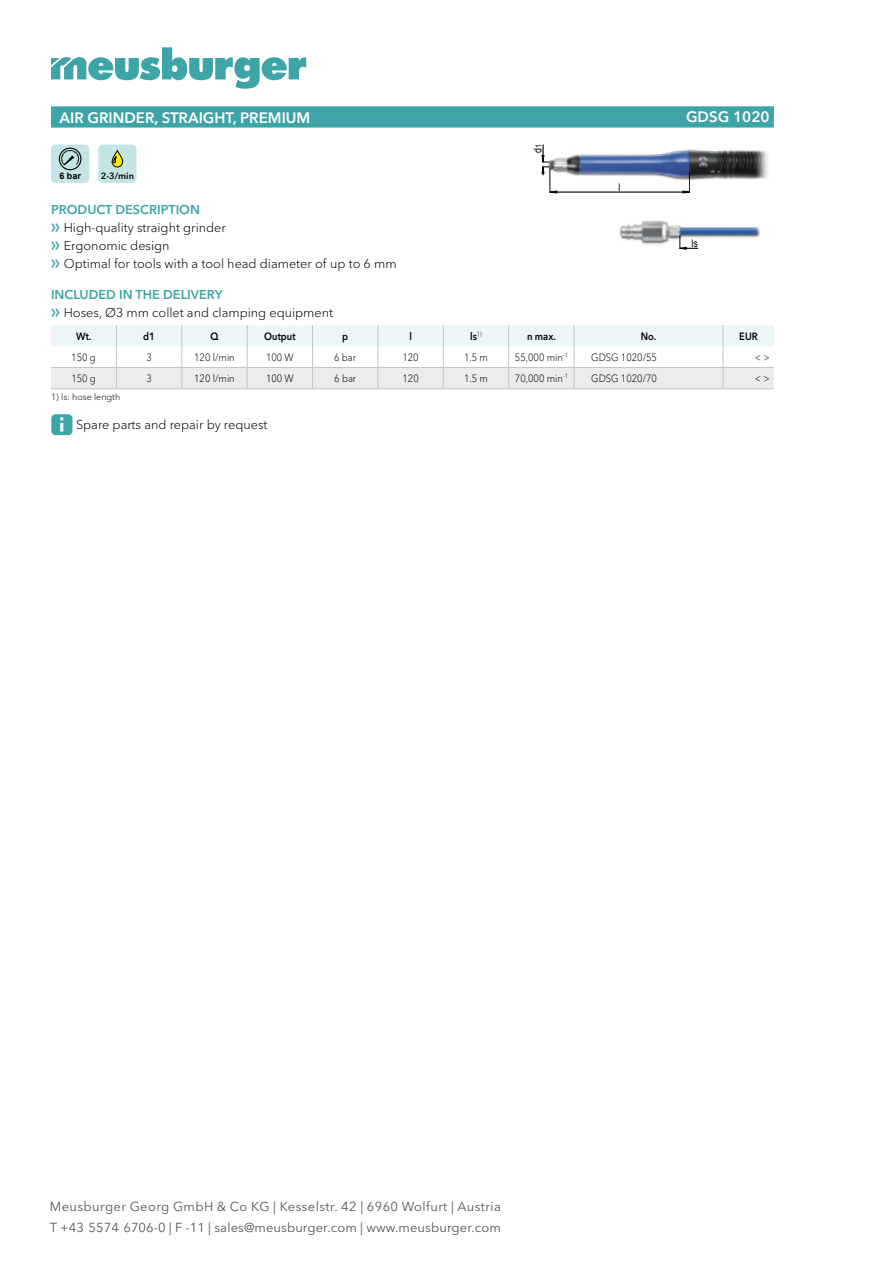
<style>
.page{position:relative;width:893px;height:1263px;background:#fff}
.page>*{position:absolute;margin:0;border:0;box-sizing:border-box;transform-origin:0 0}
.t1{font:600 15px "Avenir Next W1 G";color:#fff}
.t2{font:12.9px/20.7px "Avenir Next W1 G";letter-spacing:.01em;color:#575756}
.t3{font:300 12.75px/18px "Avenir Next W1 G";color:#000}
.t4{font:300 10.5px "Avenir Next W1 G";color:#000;scale:.9 1}
.t5{font:600 10.5px "Avenir Next W1 G";color:#000;scale:.9 1}
.t6{font:10.5px "Arial";color:#000;scale:.85 1}
.t7{font:300 9px "Avenir Next W1 G";color:#000}
.t8{font:600 9px "Avenir Next W1 G";color:#000}
.t9{font:700 9px "Arial";color:#000}
.s1{font-weight:600;color:#3da4a8}
.s2{font-family:"Meusburger Sonderzeichen";font-weight:400;color:#3da4a8}
.s3{font-size:8.25px}
</style>
<div class="page">
<svg style="left:51px;top:47px;width:255px;height:42px"></svg>
<svg style="left:51px;top:106px;width:723px;height:22px;background:#43a7aa"></svg>
<div style="left:51px;top:145px;width:38px;height:38px;background:#c5e4e5;border-radius:4px"></div>
<div style="left:59px;top:148px;width:22px;height:22px;border:1px solid #000;border-radius:50%"></div>
<svg style="left:61px;top:150px;width:18px;height:16px"></svg>
<div style="left:98px;top:145px;width:39px;height:38px;background:#c5e4e5;border-radius:4px"></div>
<svg style="left:111px;top:150px;width:12px;height:18px"></svg>
<img style="left:541px;top:144px;width:227px;height:105px">
<hr style="left:550px;top:192px;width:139px;height:1px;background:#000">
<svg style="left:542px;top:145px;width:15px;height:48px"></svg>
<svg style="left:679px;top:235px;width:19px;height:15px"></svg>
<svg style="left:683px;top:173px;width:7px;height:20px"></svg>
<svg style="left:51px;top:325px;width:723px;height:63px"></svg>
<hr style="left:51px;top:388px;width:65px;height:1px;background:#c4c5c5">
<hr style="left:116px;top:388px;width:66px;height:1px;background:#c4c5c5">
<hr style="left:182px;top:388px;width:65px;height:1px;background:#c4c5c5">
<hr style="left:247px;top:388px;width:66px;height:1px;background:#c4c5c5">
<hr style="left:313px;top:388px;width:65px;height:1px;background:#c4c5c5">
<hr style="left:378px;top:388px;width:65px;height:1px;background:#c4c5c5">
<hr style="left:443px;top:388px;width:66px;height:1px;background:#c4c5c5">
<hr style="left:509px;top:388px;width:65px;height:1px;background:#c4c5c5">
<hr style="left:574px;top:388px;width:149px;height:1px;background:#c4c5c5">
<hr style="left:723px;top:388px;width:51px;height:1px;background:#c4c5c5">
<p class="t1" style="left:60px;top:108px;width:252px">AIR GRINDER, STRAIGHT, PREMIUM</p>
<p class="t1" style="left:686px;top:108px;width:85px">GDSG 1020</p>
<p class="t9" style="left:59px;top:170px;width:23px">6 bar</p>
<p class="t8" style="left:101px;top:170px;width:35px">2-3/min</p>
<p class="t3" style="left:51px;top:200px;width:347px"><span class="s1">PRODUCT DESCRIPTION<br></span><span class="s2">f</span> High-quality straight grinder<br><span class="s2">f</span> Ergonomic design<br><span class="s2">f</span> Optimal for tools with a tool head diameter of up to 6 mm</p>
<p class="t3" style="left:51px;top:285px;width:284px"><span class="s1">INCLUDED IN THE DELIVERY<br></span><span class="s2">f</span> Hoses, Ø3 mm collet and clamping equipment</p>
<p class="t6" style="left:531px;top:153px;width:12px;rotate:-90deg">d<span class="s3">1</span></p>
<p class="t6" style="left:619px;top:180px;width:4px">l</p>
<p class="t6" style="left:691px;top:236px;width:9px">ls</p>
<p class="t5" style="left:76px;top:330px;width:18px">Wt.</p>
<p class="t5" style="left:143px;top:330px;width:15px">d1</p>
<p class="t5" style="left:210px;top:330px;width:10px">Q</p>
<p class="t5" style="left:264px;top:330px;width:36px">Output</p>
<p class="t5" style="left:342px;top:330px;width:8px">p</p>
<p class="t5" style="left:409px;top:330px;width:4px">l</p>
<p class="t5" style="left:470px;top:330px;width:14px">ls<sup>1)</sup></p>
<p class="t5" style="left:527px;top:330px;width:34px">n max.</p>
<p class="t5" style="left:641px;top:330px;width:19px">No.</p>
<p class="t5" style="left:739px;top:330px;width:22px">EUR</p>
<p class="t4" style="left:71px;top:351px;width:29px">150 g</p>
<p class="t4" style="left:146px;top:351px;width:8px">3</p>
<p class="t4" style="left:194px;top:351px;width:47px">120 l/min</p>
<p class="t4" style="left:266px;top:351px;width:32px">100 W</p>
<p class="t4" style="left:334px;top:351px;width:26px">6 bar</p>
<p class="t4" style="left:402px;top:351px;width:20px">120</p>
<p class="t4" style="left:464px;top:351px;width:28px">1.5 m</p>
<p class="t4" style="left:515px;top:351px;width:60px">55,000 min<sup>-1</sup></p>
<p class="t4" style="left:591px;top:351px;width:75px">GDSG 1020/55</p>
<p class="t4" style="left:755px;top:351px;width:18px">&lt; &gt;</p>
<p class="t4" style="left:71px;top:372px;width:29px">150 g</p>
<p class="t4" style="left:146px;top:372px;width:8px">3</p>
<p class="t4" style="left:194px;top:372px;width:47px">120 l/min</p>
<p class="t4" style="left:266px;top:372px;width:32px">100 W</p>
<p class="t4" style="left:334px;top:372px;width:26px">6 bar</p>
<p class="t4" style="left:402px;top:372px;width:20px">120</p>
<p class="t4" style="left:464px;top:372px;width:28px">1.5 m</p>
<p class="t4" style="left:515px;top:372px;width:60px">70,000 min<sup>-1</sup></p>
<p class="t4" style="left:591px;top:372px;width:75px">GDSG 1020/70</p>
<p class="t4" style="left:755px;top:372px;width:18px">&lt; &gt;</p>
<p class="t7" style="left:51px;top:391px;width:71px">1) ls: hose length</p>
<p class="t3" style="left:51px;top:416px;width:218px"><span class="s2">E</span> Spare parts and repair by request</p>
<p class="t2" style="left:50px;top:1196px;width:453px">Meusburger Georg GmbH &amp; Co KG | Kesselstr. 42 | 6960 Wolfurt | Austria<br>T +43 5574 6706-0 | F -11 | sales@meusburger.com | www.meusburger.com</p>
</div>
